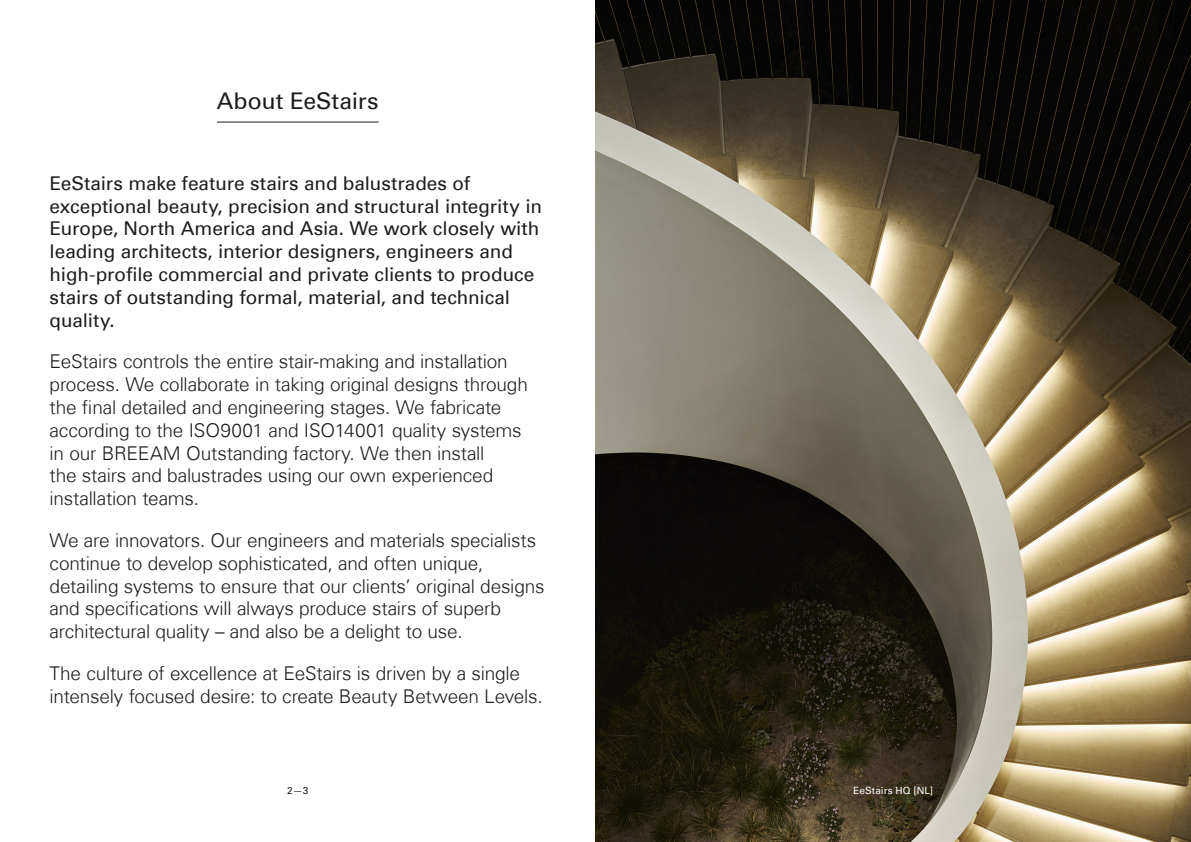
<style>
.page{position:relative;width:1191px;height:842px;background:#fff}
.page>*{position:absolute;margin:0;border:0;box-sizing:border-box;transform-origin:0 0}
.Page_Title{font:23px "Univers Com 55 Roman";color:#1d1d1b}
.Introduction_Text_Li{font:300 19px/22.8px "Univers Com 45";letter-spacing:-.01em;color:#1d1d1b}
.Introduction_Text_Bo{font:19px/22.8px "Univers Com 55 Roman";letter-spacing:-.005em;color:#1d1d1b}
.t1{font:10px "Univers Com 55 Roman";letter-spacing:.01em;color:#fff}
.t2{font:10px "Univers Com 55 Roman";color:#1d1d1b}
</style>
<div class="page">
<img style="left:595px;top:0;width:596px;height:842px">
<hr style="left:217px;top:122px;width:161px;height:1px;background:#1d1d1b">
<p class="Page_Title" style="left:217px;top:87px;width:163px">About EeStairs</p>
<p class="Introduction_Text_Bo" style="left:50px;top:172px;width:494px">EeStairs make feature stairs and balustrades of exceptional beauty, precision and structural integrity in Europe, North America and Asia. We work closely with leading architects, interior designers, engineers and high-profile commercial and private clients to produce stairs of outstanding formal, material, and technical quality.</p>
<p class="Introduction_Text_Li" style="left:50px;top:350px;width:480px">EeStairs controls the entire stair-making and installation process. We collaborate in taking original designs through the final detailed and engineering stages. We fabricate according to the ISO9001 and ISO14001 quality systems in our BREEAM Outstanding factory. We then install<br>the stairs and balustrades using our own experienced installation teams.</p>
<p class="Introduction_Text_Li" style="left:50px;top:529px;width:496px">We are innovators. Our engineers and materials specialists continue to develop sophisticated, and often unique, detailing systems to ensure that our clients’ original designs and specifications will always produce stairs of superb architectural quality – and also be a delight to use.</p>
<p class="Introduction_Text_Li" style="left:50px;top:662px;width:494px">The culture of excellence at EeStairs is driven by a single intensely focused desire: to create Beauty Between Levels.</p>
<p class="t2" style="left:287px;top:784px;width:23px">2—3</p>
<p class="t1" style="left:853px;top:784px;width:81px">EeStairs HQ [NL]</p>
</div>
